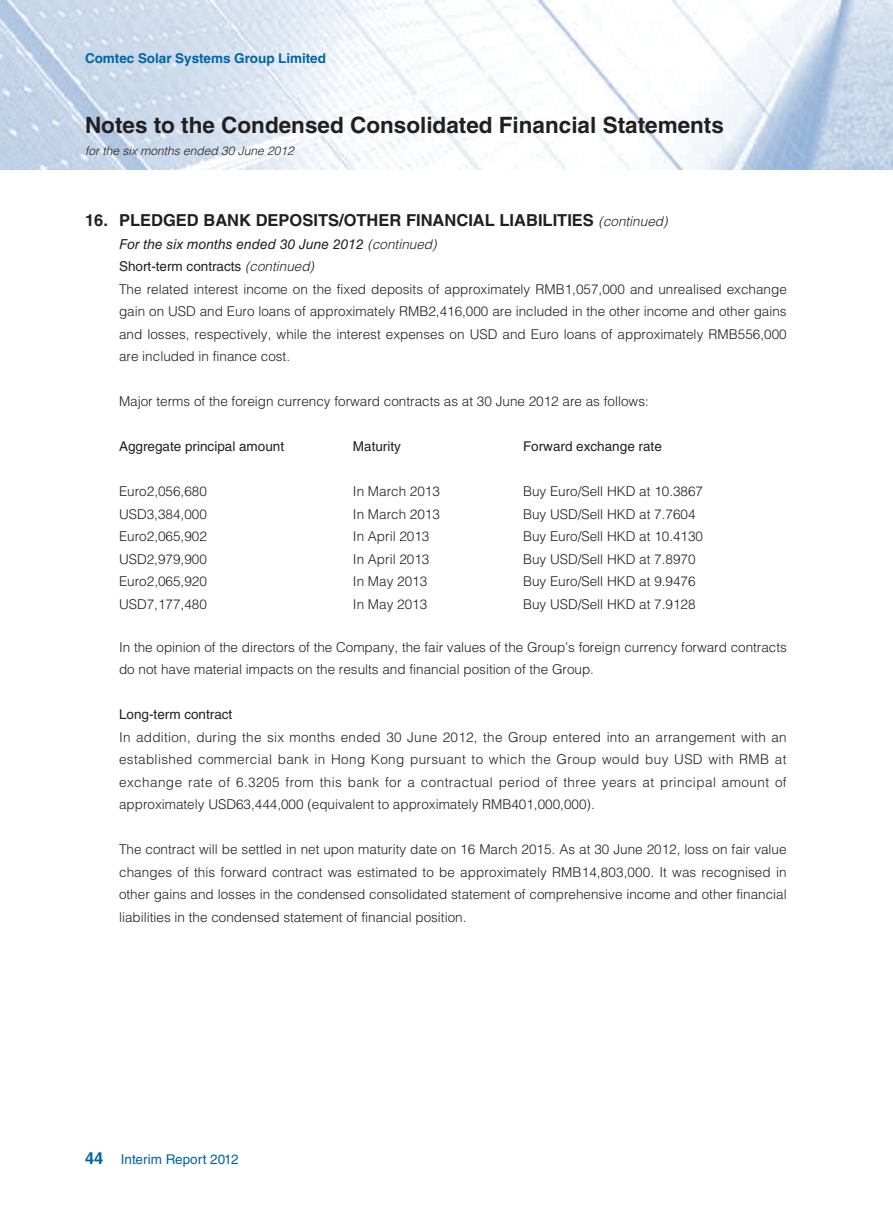
<style>
.page{position:relative;width:893px;height:1212px;background:#fff}
.page>*{position:absolute;margin:0;border:0;box-sizing:border-box;transform-origin:0 0}
.t1{font:700 22.5px "Helvetica LT Std";color:#231f20}
.t2{font:700 16.5px "Helvetica LT Std";color:#231f20}
.t3{font:italic 13.8px "Helvetica LT Std";color:#231f20}
.t4{font:300 13.5px/22.5px "Helvetica LT Std";color:#231f20}
.t5{font:13.5px "Helvetica LT Std";color:#231f20}
.t6{font:700 13.5px "Helvetica LT Std";letter-spacing:-.005em;color:#0065a4}
.t7{font:13.5px "Helvetica LT Std";color:#0065a4}
.t8{font:italic 300 12px "Helvetica LT Std";color:#231f20}
.s1{font-weight:300;font-style:italic;font-size:13.5px}
.s2{font-weight:300;font-size:13.5px}
.s3{font-weight:400}
.s4{font-style:italic}
.s5{font-weight:700;font-size:16.5px}
</style>
<div class="page">
<img style="left:0;top:0;width:893px;height:169px">
<p class="t6" style="left:85px;top:50px;width:242px">Comtec Solar Systems Group Limited</p>
<h1 class="t1" style="left:85px;top:112px;width:640px">Notes to the Condensed Consolidated Financial Statements</h1>
<p class="t8" style="left:85px;top:143px;width:210px">for the six months ended 30 June 2012</p>
<p class="t2" style="left:85px;top:210px;width:584px">16. PLEDGED BANK DEPOSITS/OTHER FINANCIAL LIABILITIES <span class="s1">(continued)</span></p>
<p class="t3" style="left:119px;top:236px;width:319px">For the six months ended 30 June 2012 <span class="s2">(continued)</span></p>
<p class="t4" style="left:119px;top:255px;width:669px"><span class="s3">Short-term contracts</span> <span class="s4">(continued)<br></span>The related interest income on the fixed deposits of approximately RMB1,057,000 and unrealised exchange gain on USD and Euro loans of approximately RMB2,416,000 are included in the other income and other gains and losses, respectively, while the interest expenses on USD and Euro loans of approximately RMB556,000 are included in finance cost.</p>
<p class="t4" style="left:119px;top:390px;width:531px">Major terms of the foreign currency forward contracts as at 30 June 2012 are as follows:</p>
<p class="t5" style="left:119px;top:439px;width:167px">Aggregate principal amount</p>
<p class="t5" style="left:353px;top:439px;width:50px">Maturity</p>
<p class="t5" style="left:523px;top:439px;width:140px">Forward exchange rate</p>
<p class="t4" style="left:119px;top:480px;width:89px">Euro2,056,680</p>
<p class="t4" style="left:353px;top:480px;width:89px">In March 2013</p>
<p class="t4" style="left:523px;top:480px;width:182px">Buy Euro/Sell HKD at 10.3867</p>
<p class="t4" style="left:119px;top:503px;width:89px">USD3,384,000</p>
<p class="t4" style="left:353px;top:503px;width:89px">In March 2013</p>
<p class="t4" style="left:523px;top:503px;width:174px">Buy USD/Sell HKD at 7.7604</p>
<p class="t4" style="left:119px;top:525px;width:89px">Euro2,065,902</p>
<p class="t4" style="left:353px;top:525px;width:78px">In April 2013</p>
<p class="t4" style="left:523px;top:525px;width:182px">Buy Euro/Sell HKD at 10.4130</p>
<p class="t4" style="left:119px;top:548px;width:89px">USD2,979,900</p>
<p class="t4" style="left:353px;top:548px;width:78px">In April 2013</p>
<p class="t4" style="left:523px;top:548px;width:174px">Buy USD/Sell HKD at 7.8970</p>
<p class="t4" style="left:119px;top:570px;width:89px">Euro2,065,920</p>
<p class="t4" style="left:353px;top:570px;width:76px">In May 2013</p>
<p class="t4" style="left:523px;top:570px;width:174px">Buy Euro/Sell HKD at 9.9476</p>
<p class="t4" style="left:119px;top:593px;width:89px">USD7,177,480</p>
<p class="t4" style="left:353px;top:593px;width:76px">In May 2013</p>
<p class="t4" style="left:523px;top:593px;width:174px">Buy USD/Sell HKD at 7.9128</p>
<p class="t4" style="left:119px;top:635px;width:669px">In the opinion of the directors of the Company, the fair values of the Group’s foreign currency forward contracts do not have material impacts on the results and financial position of the Group.</p>
<p class="t5" style="left:119px;top:706px;width:115px">Long-term contract</p>
<p class="t4" style="left:119px;top:725px;width:669px;text-align:justify">In addition, during the six months ended 30 June 2012, the Group entered into an arrangement with an established commercial bank in Hong Kong pursuant to which the Group would buy USD with RMB at exchange rate of 6.3205 from this bank for a contractual period of three years at principal amount of approximately USD63,444,000 (equivalent to approximately RMB401,000,000).</p>
<p class="t4" style="left:119px;top:838px;width:669px;text-align:justify">The contract will be settled in net upon maturity date on 16 March 2015. As at 30 June 2012, loss on fair value changes of this forward contract was estimated to be approximately RMB14,803,000. It was recognised in other gains and losses in the condensed consolidated statement of comprehensive income and other financial liabilities in the condensed statement of financial position.</p>
<p class="t7" style="left:85px;top:1151px;width:155px"><span class="s5">44</span> Interim Report 2012</p>
</div>
